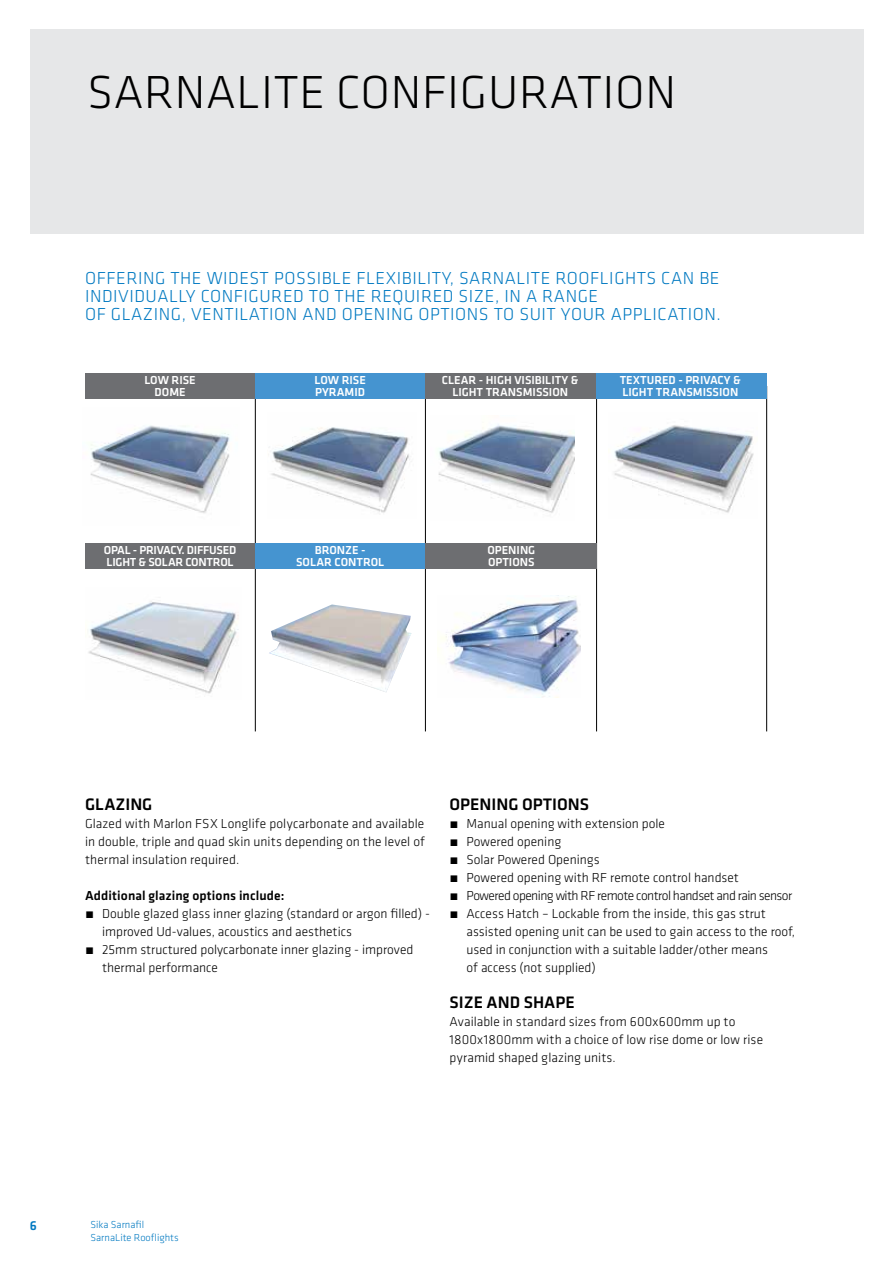
<style>
.page{position:relative;width:893px;height:1263px;background:#fff}
.page>*{position:absolute;margin:0;border:0;box-sizing:border-box;transform-origin:0 0}
.t1{font:300 48px "Klavika";letter-spacing:.015em;color:#000}
.t2{font:300 18px/18px "Klavika";letter-spacing:.03em;color:#0079c1}
.t3{font:500 17.25px "Klavika";color:#000}
.t4{font:300 13.5px/18px "Klavika";color:#000}
.t5{font:500 13.5px "Klavika";letter-spacing:.005em;color:#000}
.t6{font:500 13.5px "Klavika";color:#0079c1}
.t7{font:500 12px/12px "Klavika";color:#fff;text-align:center}
.t8{font:500 12px/12px "Klavika";letter-spacing:-.02em;color:#fff}
.t9{font:300 10.5px/12.6px "Klavika";color:#0079c1}
</style>
<div class="page">
<div style="left:30px;top:30px;width:833px;height:204px;background:#e6e7e8"></div>
<hr style="left:255px;top:386px;width:1px;height:345px;background:#000">
<hr style="left:425px;top:386px;width:1px;height:345px;background:#000">
<hr style="left:596px;top:386px;width:1px;height:345px;background:#000">
<hr style="left:766px;top:386px;width:1px;height:345px;background:#000">
<div style="left:85px;top:373px;width:172px;height:26px;background:#6d6e71"></div>
<div style="left:85px;top:543px;width:172px;height:26px;background:#6d6e71"></div>
<div style="left:255px;top:373px;width:172px;height:26px;background:#4594d0"></div>
<div style="left:255px;top:543px;width:172px;height:26px;background:#4594d0"></div>
<div style="left:426px;top:373px;width:171px;height:26px;background:#6d6e71"></div>
<div style="left:426px;top:543px;width:171px;height:26px;background:#6d6e71"></div>
<div style="left:596px;top:373px;width:171px;height:26px;background:#4594d0"></div>
<img style="left:90px;top:425px;width:140px;height:88px">
<img style="left:271px;top:427px;width:139px;height:86px">
<img style="left:438px;top:424px;width:136px;height:89px">
<img style="left:614px;top:425px;width:140px;height:88px">
<img style="left:437px;top:595px;width:143px;height:102px">
<img style="left:88px;top:601px;width:151px;height:93px">
<img style="left:269px;top:604px;width:142px;height:88px">
<h1 class="t1" style="left:87px;top:63px;width:590px">SARNALITE CONFIGURATION</h1>
<h2 class="t2" style="left:85px;top:269px;width:637px">OFFERING THE WIDEST POSSIBLE FLEXIBILITY, SARNALITE ROOFLIGHTS CAN BE<br>INDIVIDUALLY CONFIGURED TO THE REQUIRED SIZE, IN A RANGE<br>OF GLAZING, VENTILATION AND OPENING OPTIONS TO SUIT YOUR APPLICATION.</h2>
<p class="t7" style="left:144px;top:374px;width:53px">LOW RISE<br>DOME</p>
<p class="t8" style="left:104px;top:544px;width:134px">OPAL - PRIVACY. DIFFUSED<br>LIGHT &amp; SOLAR CONTROL</p>
<p class="t7" style="left:315px;top:374px;width:53px;text-align:left">LOW RISE<br>PYRAMID</p>
<p class="t7" style="left:442px;top:374px;width:138px">CLEAR - HIGH VISIBILITY &amp;<br>LIGHT TRANSMISSION</p>
<p class="t7" style="left:620px;top:374px;width:123px;text-align:left">TEXTURED - PRIVACY &amp;<br>LIGHT TRANSMISSION</p>
<p class="t7" style="left:296px;top:544px;width:90px">BRONZE -<br>SOLAR CONTROL</p>
<p class="t7" style="left:487px;top:544px;width:49px;text-align:left">OPENING<br>OPTIONS</p>
<p class="t3" style="left:85px;top:793px;width:69px">GLAZING</p>
<p class="t4" style="left:85px;top:814px;width:341px;text-align:justify">Glazed with Marlon FSX Longlife polycarbonate and available in double, triple and quad skin units depending on the level of thermal insulation required.</p>
<p class="t5" style="left:85px;top:886px;width:201px">Additional glazing options include:</p>
<p class="t4" style="left:85px;top:904px;width:346px">́ Double glazed glass inner glazing (standard or argon filled) -</p>
<p class="t4" style="left:102px;top:922px;width:251px">improved Ud-values, acoustics and aesthetics</p>
<p class="t4" style="left:85px;top:940px;width:330px">́ 25mm structured polycarbonate inner glazing - improved</p>
<p class="t4" style="left:102px;top:958px;width:118px">thermal performance</p>
<p class="t3" style="left:449px;top:793px;width:141px">OPENING OPTIONS</p>
<p class="t4" style="left:449px;top:814px;width:344px">́ Manual opening with extension pole<br>́ Powered opening<br>́ Solar Powered Openings<br>́ Powered opening with RF remote control handset<br>́ Powered opening with RF remote control handset and rain sensor ́ Access Hatch – Lockable from the inside, this gas strut</p>
<p class="t4" style="left:467px;top:922px;width:330px">assisted opening unit can be used to gain access to the roof, used in conjunction with a suitable ladder/other means<br>of access (not supplied)</p>
<p class="t3" style="left:449px;top:991px;width:127px">SIZE AND SHAPE</p>
<p class="t4" style="left:449px;top:1012px;width:315px">Available in standard sizes from 600x600mm up to<br>1800x1800mm with a choice of low rise dome or low rise pyramid shaped glazing units.</p>
<p class="t6" style="left:30px;top:1217px;width:9px">6</p>
<p class="t9" style="left:91px;top:1218px;width:90px">Sika Sarnafil<br>SarnaLite Rooflights</p>
</div>
